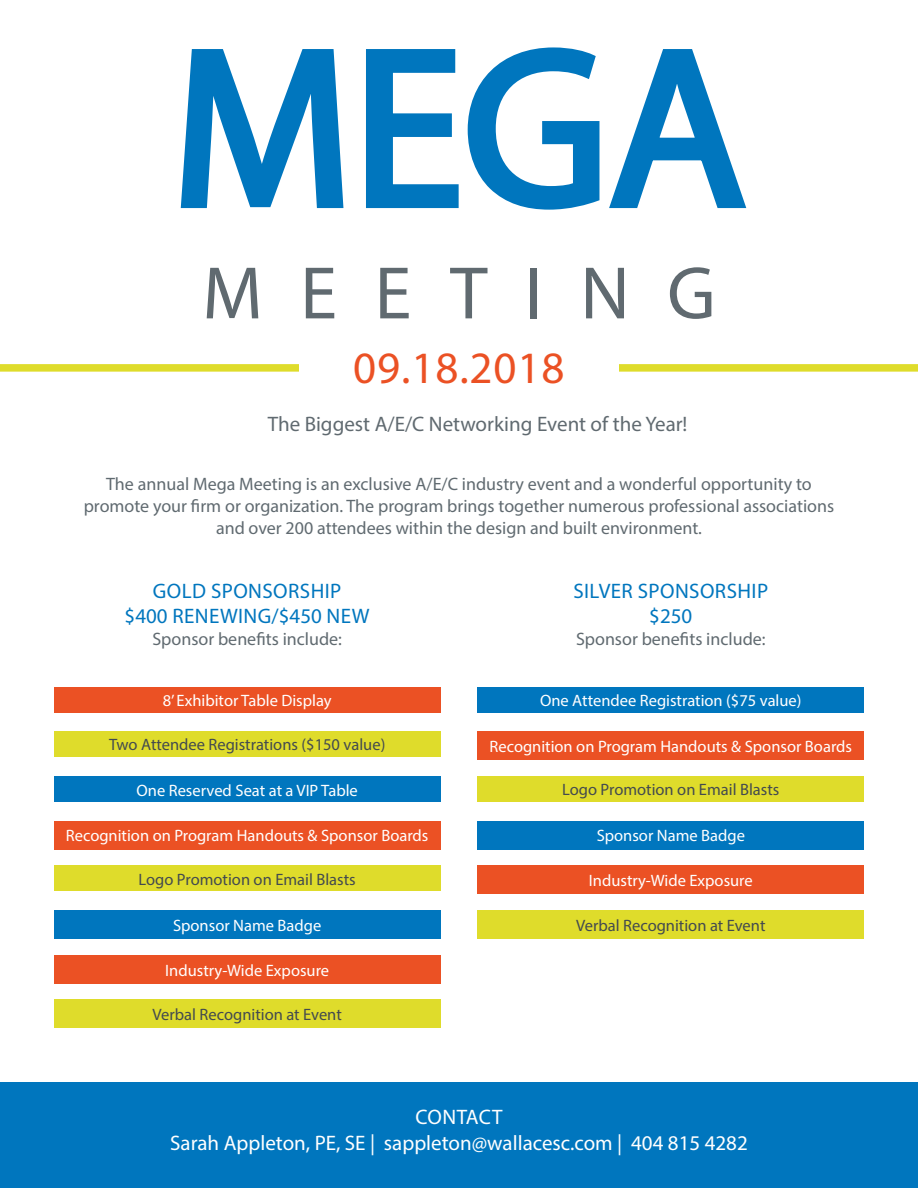
<style>
.page{position:relative;width:918px;height:1188px;background:#fff}
.page>*{position:absolute;margin:0;border:0;box-sizing:border-box;transform-origin:0 0}
.t1{font:225px "Myriad Pro";color:#0076be}
.t2{font:75px "Myriad Pro";letter-spacing:.5em;color:#606a70}
.t3{font:45px "Myriad Pro";letter-spacing:.02em;color:#eb5124}
.t4{font:21px/25.2px "Myriad Pro";color:#fff;text-align:center}
.t5{font:21px/25.2px "Myriad Pro";letter-spacing:.02em;color:#0076be;text-align:center}
.t6{font:21px "Myriad Pro";color:#606a70}
.t7{font:18px/21.6px "Myriad Pro";color:#606a70;text-align:center}
.t8{font:16.5px "Myriad Pro";color:#fff}
.t9{font:16.5px "Myriad Pro";color:#434a4f}
</style>
<div class="page">
<div style="left:54px;top:865px;width:386px;height:26px;background:#dfdc2b"></div>
<div style="left:54px;top:910px;width:386px;height:29px;background:#0076be"></div>
<div style="left:0;top:1082px;width:918px;height:105px;background:#0076be"></div>
<div style="left:54px;top:731px;width:386px;height:26px;background:#dfdc2b"></div>
<div style="left:54px;top:955px;width:386px;height:28px;background:#eb5124"></div>
<div style="left:54px;top:776px;width:386px;height:26px;background:#0076be"></div>
<div style="left:54px;top:821px;width:386px;height:28px;background:#eb5124"></div>
<div style="left:54px;top:687px;width:386px;height:25px;background:#eb5124"></div>
<div style="left:54px;top:1000px;width:386px;height:28px;background:#dfdc2b"></div>
<div style="left:0;top:364px;width:918px;height:8px;background:#dfdc2b"></div>
<div style="left:299px;top:350px;width:320px;height:48px;background:#fff"></div>
<svg style="left:180px;top:49px;width:164px;height:160px"></svg>
<svg style="left:366px;top:47px;width:381px;height:163px"></svg>
<div style="left:478px;top:776px;width:386px;height:26px;background:#dfdc2b"></div>
<div style="left:478px;top:821px;width:386px;height:28px;background:#0076be"></div>
<div style="left:478px;top:865px;width:386px;height:29px;background:#eb5124"></div>
<div style="left:478px;top:687px;width:386px;height:25px;background:#0076be"></div>
<div style="left:478px;top:731px;width:386px;height:29px;background:#eb5124"></div>
<div style="left:478px;top:910px;width:386px;height:29px;background:#dfdc2b"></div>
<h1 class="t1" style="left:172px;top:-10px;width:576px">MEGA</h1>
<h2 class="t2" style="left:202px;top:247px;width:515px">MEETING</h2>
<h3 class="t3" style="left:353px;top:340px;width:213px">09.18.2018</h3>
<p class="t6" style="left:268px;top:411px;width:421px">The Biggest A/E/C Networking Event of the Year!</p>
<p class="t7" style="left:84px;top:473px;width:752px">The annual Mega Meeting is an exclusive A/E/C industry event and a wonderful opportunity to promote your firm or organization. The program brings together numerous professional associations and over 200 attendees within the design and built environment.</p>
<p class="t5" style="left:125px;top:578px;width:246px">GOLD SPONSORSHIP<br>$400 RENEWING/$450 NEW</p>
<p class="t7" style="left:152px;top:628px;width:191px">Sponsor benefits include:</p>
<p class="t8" style="left:163px;top:691px;width:171px">8’ Exhibitor Table Display</p>
<p class="t9" style="left:109px;top:735px;width:278px">Two Attendee Registrations ($150 value)</p>
<p class="t8" style="left:136px;top:780px;width:223px">One Reserved Seat at a VIP Table</p>
<p class="t8" style="left:66px;top:826px;width:364px">Recognition on Program Handouts &amp; Sponsor Boards</p>
<p class="t9" style="left:139px;top:869px;width:219px">Logo Promotion on Email Blasts</p>
<p class="t8" style="left:173px;top:916px;width:150px">Sponsor Name Badge</p>
<p class="t8" style="left:165px;top:960px;width:166px">Industry-Wide Exposure</p>
<p class="t9" style="left:153px;top:1004px;width:191px">Verbal Recognition at Event</p>
<p class="t5" style="left:573px;top:578px;width:196px">SILVER SPONSORSHIP $250</p>
<p class="t7" style="left:576px;top:628px;width:191px">Sponsor benefits include:</p>
<p class="t8" style="left:540px;top:690px;width:263px">One Attendee Registration ($75 value)</p>
<p class="t8" style="left:490px;top:736px;width:364px">Recognition on Program Handouts &amp; Sponsor Boards</p>
<p class="t9" style="left:562px;top:779px;width:219px">Logo Promotion on Email Blasts</p>
<p class="t8" style="left:597px;top:826px;width:150px">Sponsor Name Badge</p>
<p class="t8" style="left:589px;top:870px;width:166px">Industry-Wide Exposure</p>
<p class="t9" style="left:576px;top:915px;width:191px">Verbal Recognition at Event</p>
<p class="t4" style="left:170px;top:1104px;width:579px">CONTACT<br>Sarah Appleton, PE, SE | sappleton@wallacesc.com | 404 815 4282</p>
</div>
